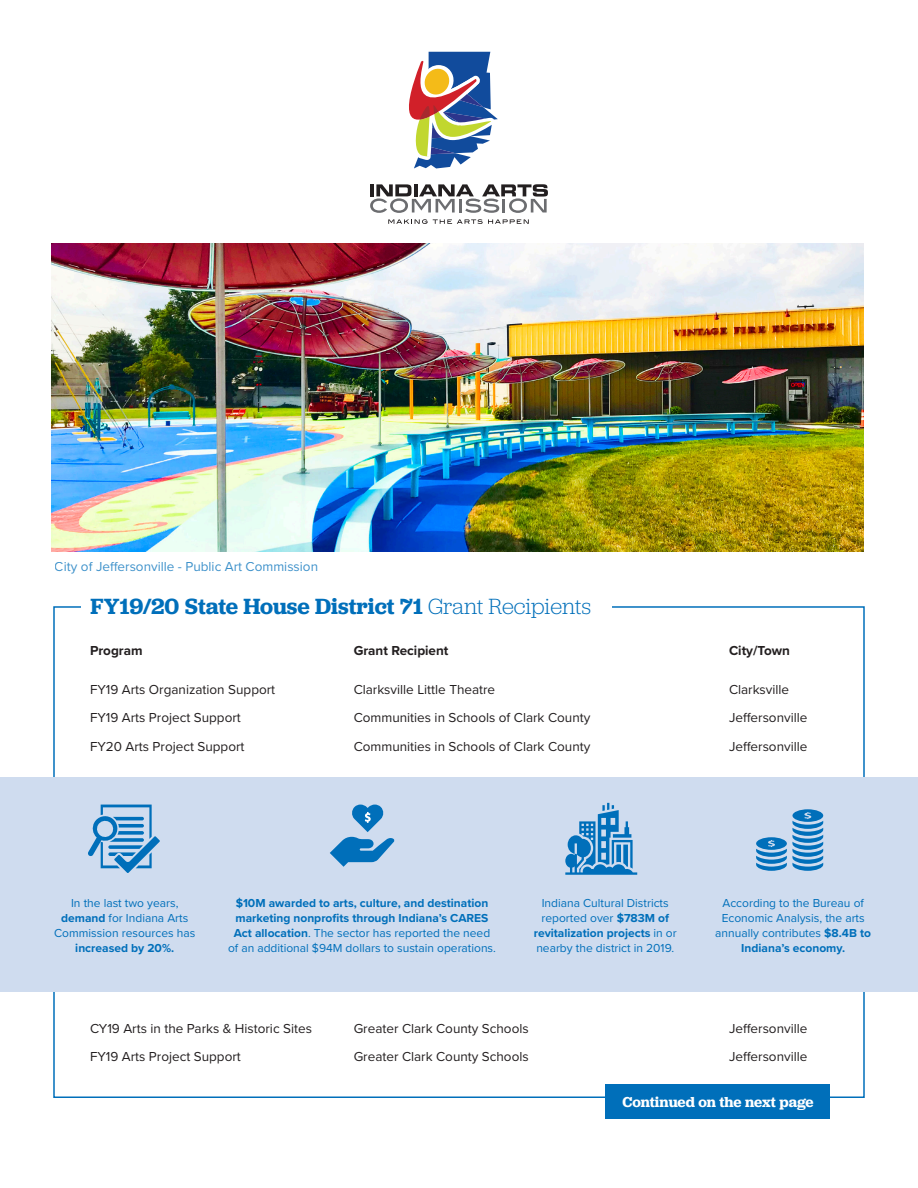
<style>
.page{position:relative;width:918px;height:1188px;background:#fff}
.page>*{position:absolute;margin:0;border:0;box-sizing:border-box;transform-origin:0 0}
.t1{font:600 22.95px "Jubilat";letter-spacing:-.005em;color:#006fba}
.t2{font:600 15px "Jubilat";letter-spacing:-.005em;color:#fff}
.bc{font:13.5px "Proxima Nova";color:#231f20}
.t3{font:13.5px "Proxima Nova";color:#006fba}
.t4{font:700 13.5px "Proxima Nova";color:#231f20}
.bc-2{font:12px/15px "Proxima Nova";color:#006fba;text-align:center}
.bc-3{font:700 12px/15px "Proxima Nova";color:#006fba;text-align:center}
.s1{font-weight:300}
.s2{font-weight:400}
.s3{font-weight:700}
</style>
<div class="page">
<svg style="left:370px;top:52px;width:178px;height:161px"></svg>
<svg style="left:388px;top:219px;width:141px;height:5px"></svg>
<div style="left:0;top:777px;width:918px;height:214px;background:#cfdcef"></div>
<svg style="left:88px;top:805px;width:72px;height:68px"></svg>
<svg style="left:565px;top:803px;width:72px;height:72px"></svg>
<svg style="left:756px;top:809px;width:67px;height:62px"></svg>
<svg style="left:330px;top:805px;width:65px;height:62px"></svg>
<img style="left:52px;top:243px;width:811px;height:309px">
<div style="left:605px;top:1084px;width:224px;height:35px;background:#006fba"></div>
<p class="t3" style="left:55px;top:557px;width:265px">City of Jeffersonville - Public Art Commission</p>
<p class="t1" style="left:91px;top:592px;width:502px">FY19/20 State House District 71 <span class="s1">Grant Recipients</span></p>
<p class="t4" style="left:354px;top:640px;width:96px">Grant Recipient</p>
<p class="bc" style="left:354px;top:679px;width:143px">Clarksville Little Theatre</p>
<p class="bc" style="left:354px;top:708px;width:238px">Communities in Schools of Clark County</p>
<p class="bc" style="left:354px;top:736px;width:238px">Communities in Schools of Clark County</p>
<p class="t4" style="left:90px;top:640px;width:54px">Program</p>
<p class="bc" style="left:90px;top:679px;width:187px">FY19 Arts Organization Support</p>
<p class="bc" style="left:90px;top:708px;width:152px">FY19 Arts Project Support</p>
<p class="bc" style="left:90px;top:736px;width:156px">FY20 Arts Project Support</p>
<p class="t4" style="left:729px;top:640px;width:63px">City/Town</p>
<p class="bc" style="left:729px;top:679px;width:62px">Clarksville</p>
<p class="bc" style="left:729px;top:708px;width:80px">Jeffersonville</p>
<p class="bc" style="left:729px;top:736px;width:80px">Jeffersonville</p>
<p class="bc-3" style="left:228px;top:896px;width:269px">$10M awarded to arts, culture, and destination marketing nonprofits through Indiana’s CARES Act allocation<span class="s2">. The sector has reported the need of an additional $94M dollars to sustain operations.</span></p>
<p class="bc-2" style="left:54px;top:895px;width:143px">In the last two years, <span class="s3">demand</span> for Indiana Arts<br>Commission resources has <span class="s3">increased by 20%.</span></p>
<p class="bc-2" style="left:534px;top:895px;width:145px">Indiana Cultural Districts reported over <span class="s3">$783M of revitalization projects</span> in or nearby the district in 2019.</p>
<p class="bc-2" style="left:715px;top:895px;width:157px">According to the Bureau of<br>Economic Analysis, the arts annually contributes <span class="s3">$8.4B to<br>Indiana’s economy.</span></p>
<p class="bc" style="left:90px;top:1018px;width:223px">CY19 Arts in the Parks &amp; Historic Sites</p>
<p class="bc" style="left:90px;top:1047px;width:152px">FY19 Arts Project Support</p>
<p class="bc" style="left:354px;top:1018px;width:177px">Greater Clark County Schools</p>
<p class="bc" style="left:354px;top:1047px;width:177px">Greater Clark County Schools</p>
<p class="bc" style="left:729px;top:1018px;width:80px">Jeffersonville</p>
<p class="bc" style="left:729px;top:1047px;width:80px">Jeffersonville</p>
<p class="t2" style="left:623px;top:1092px;width:192px">Continued on the next page</p>
</div>
